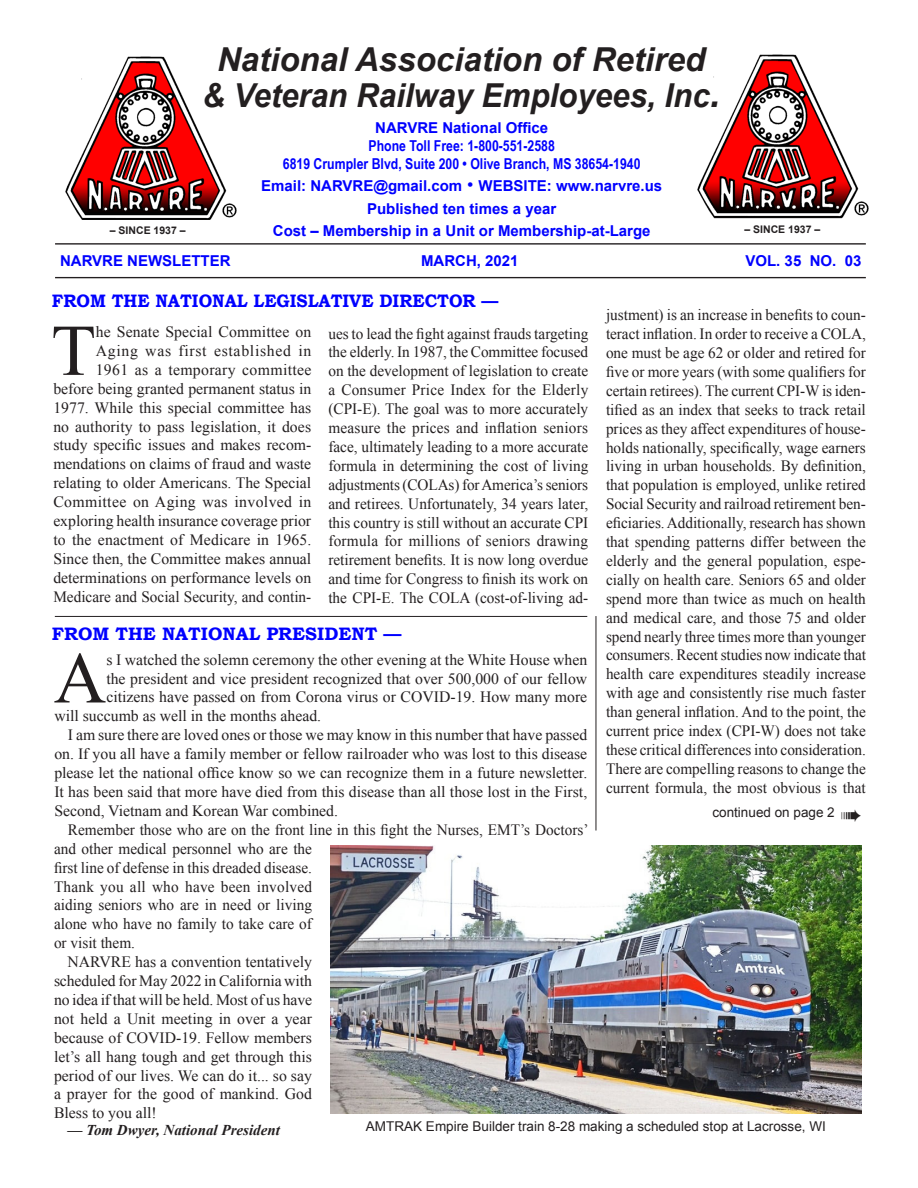
<style>
.page{position:relative;width:918px;height:1188px;background:#fff}
.page>*{position:absolute;margin:0;border:0;box-sizing:border-box;transform-origin:0 0}
.Plain_Text{font:72.9px "Times New Roman";color:#231f20}
.t1{font:italic 700 33px "Arial";color:#231f20;scale:.95 1}
.t2{font:italic 700 33px "Arial";color:#231f20}
.Plain_Text-2{font:700 18px "Bookman Old Style";color:#00f;scale:.94 1}
.Plain_Text-3{font:700 18px "Bookman Old Style";color:#00f}
.Plain_Text-4{font:15.75px/18.9px "Times New Roman";color:#231f20;text-align:justify}
.Plain_Text-5{font:700 15px "Arial";color:#00f}
.Plain_Text-6{font:700 15px "Arial Narrow";color:#00f}
.t3{font:italic 700 15px "Times New Roman";color:#231f20}
.Plain_Text-7{font:13.5px "Arial";color:#231f20}
.t4{font:700 10.5px "Arial";color:#231f20}
.s1{font-size:39px}
.s2{font-weight:400;font-size:18px}
</style>
<div class="page">
<img style="left:697px;top:54px;width:172px;height:164px">
<hr style="left:55px;top:243px;width:811px;height:2px;background:#231f20">
<hr style="left:55px;top:277px;width:811px;height:1px;background:#231f20">
<img style="left:65px;top:56px;width:172px;height:164px">
<img style="left:330px;top:846px;width:532px;height:267px">
<hr style="left:55px;top:616px;width:532px;height:1px;background:#231f20">
<hr style="left:596px;top:616px;width:1px;height:215px;background:#231f20">
<p class="t2" style="left:217px;top:38px;width:490px">National Association of Retired</p>
<p class="t1" style="left:202px;top:74px;width:547px">&amp; Veteran Railway Employees, Inc<span class="s1">.</span></p>
<p class="Plain_Text-5" style="left:375px;top:118px;width:175px">NARVRE National Office</p>
<p class="Plain_Text-6" style="left:369px;top:135px;width:188px">Phone Toll Free: 1-800-551-2588</p>
<p class="Plain_Text-6" style="left:283px;top:153px;width:359px">6819 Crumpler Blvd, Suite 200 • Olive Branch, MS 38654-1940</p>
<p class="Plain_Text-5" style="left:261px;top:176px;width:403px">Email: NARVRE@gmail.com <span class="s2">•</span> WEBSITE: www.narvre.us</p>
<p class="Plain_Text-5" style="left:367px;top:199px;width:191px">Published ten times a year</p>
<p class="t4" style="left:110px;top:224px;width:77px">– SINCE 1937 –</p>
<p class="Plain_Text-5" style="left:273px;top:221px;width:379px">Cost – Membership in a Unit or Membership-at-Large</p>
<p class="t4" style="left:744px;top:222px;width:77px">– SINCE 1937 –</p>
<p class="Plain_Text-5" style="left:60px;top:251px;width:172px">NARVRE NEWSLETTER</p>
<p class="Plain_Text-5" style="left:421px;top:251px;width:99px">MARCH, 2021</p>
<p class="Plain_Text-5" style="left:745px;top:251px;width:117px">VOL. 35 NO. 03</p>
<p class="Plain_Text-2" style="left:52px;top:290px;width:477px">FROM THE NATIONAL LEGISLATIVE DIRECTOR —</p>
<p class="Plain_Text" style="left:51px;top:301px;width:46px">T</p>
<p class="Plain_Text-4" style="left:53px;top:322px;width:260px;text-align:right">he Senate Special Committee on Aging was first established in<br>1961 as a temporary committee before being granted permanent status in 1977. While this special committee has no authority to pass legislation, it does study specific issues and makes recom&shy;mendations on claims of fraud and waste relating to older Americans. The Special Committee on Aging was involved in exploring health insurance coverage prior to the enactment of Medicare in 1965.<br>Since then, the Committee makes annual determinations on performance levels on Medicare and Social Security, and contin-</p>
<p class="Plain_Text-4" style="left:328px;top:324px;width:261px">ues to lead the fight against frauds targeting the elderly. In 1987, the Committee focused on the development of legislation to create a Consumer Price Index for the Elderly (CPI-E). The goal was to more accurately measure the prices and inflation seniors face, ultimately leading to a more accurate formula in determining the cost of living adjustments (COLAs) for America’s seniors and retirees. Unfortunately, 34 years later, this country is still without an accurate CPI formula for millions of seniors drawing retirement benefits. It is now long overdue and time for Congress to finish its work on the CPI-E. The COLA (cost-of-living ad-</p>
<p class="Plain_Text-3" style="left:52px;top:623px;width:351px">FROM THE NATIONAL PRESIDENT —</p>
<p class="Plain_Text" style="left:54px;top:629px;width:54px">A</p>
<p class="Plain_Text-4" style="left:106px;top:650px;width:482px">s I watched the solemn ceremony the other evening at the White House when</p>
<p class="Plain_Text-4" style="left:106px;top:669px;width:482px">the president and vice president recognized that over 500,000 of our fellow</p>
<p class="Plain_Text-4" style="left:106px;top:688px;width:482px">citizens have passed on from Corona virus or COVID-19. How many more</p>
<p class="Plain_Text-4" style="left:54px;top:706px;width:268px">will succumb as well in the months ahead.</p>
<p class="Plain_Text-4" style="left:54px;top:725px;width:534px;text-indent:14px">I am sure there are loved ones or those we may know in this number that have passed on. If you all have a family member or fellow railroader who was lost to this disease please let the national office know so we can recognize them in a future newsletter.<br>It has been said that more have died from this disease than all those lost in the First, Second, Vietnam and Korean War combined.</p>
<p class="Plain_Text-4" style="left:68px;top:820px;width:522px">Remember those who are on the front line in this fight the Nurses, EMT’s Doctors’</p>
<p class="Plain_Text-4" style="left:606px;top:305px;width:261px">justment) is an increase in benefits to coun&shy;teract inflation. In order to receive a COLA, one must be age 62 or older and retired for five or more years (with some qualifiers for certain retirees). The current CPI-W is iden&shy;tified as an index that seeks to track retail prices as they affect expenditures of house&shy;holds nationally, specifically, wage earners living in urban households. By definition, that population is employed, unlike retired Social Security and railroad retirement ben&shy;eficiaries. Additionally, research has shown that spending patterns differ between the elderly and the general population, espe&shy;cially on health care. Seniors 65 and older spend more than twice as much on health and medical care, and those 75 and older spend nearly three times more than younger consumers. Recent studies now indicate that health care expenditures steadily increase with age and consistently rise much faster than general inflation. And to the point, the current price index (CPI-W) does not take these critical differences into consideration.<br>There are compelling reasons to change the current formula, the most obvious is that</p>
<p class="Plain_Text-7" style="left:712px;top:803px;width:124px">continued on page 2</p>
<p class="Plain_Text-4" style="left:54px;top:839px;width:260px">and other medical personnel who are the first line of defense in this dreaded disease.<br>Thank you all who have been involved aiding seniors who are in need or living alone who have no family to take care of or visit them.</p>
<p class="Plain_Text-4" style="left:54px;top:952px;width:260px;text-indent:14px">NARVRE has a convention tentatively scheduled for May 2022 in California with no idea if that will be held. Most of us have not held a Unit meeting in over a year because of COVID-19. Fellow members let’s all hang tough and get through this period of our lives. We can do it... so say a prayer for the good of mankind. God Bless to you all!</p>
<p class="t3" style="left:68px;top:1120px;width:214px">— Tom Dwyer, National President</p>
<p class="Plain_Text-7" style="left:366px;top:1117px;width:461px">AMTRAK Empire Builder train 8-28 making a scheduled stop at Lacrosse, WI</p>
</div>
